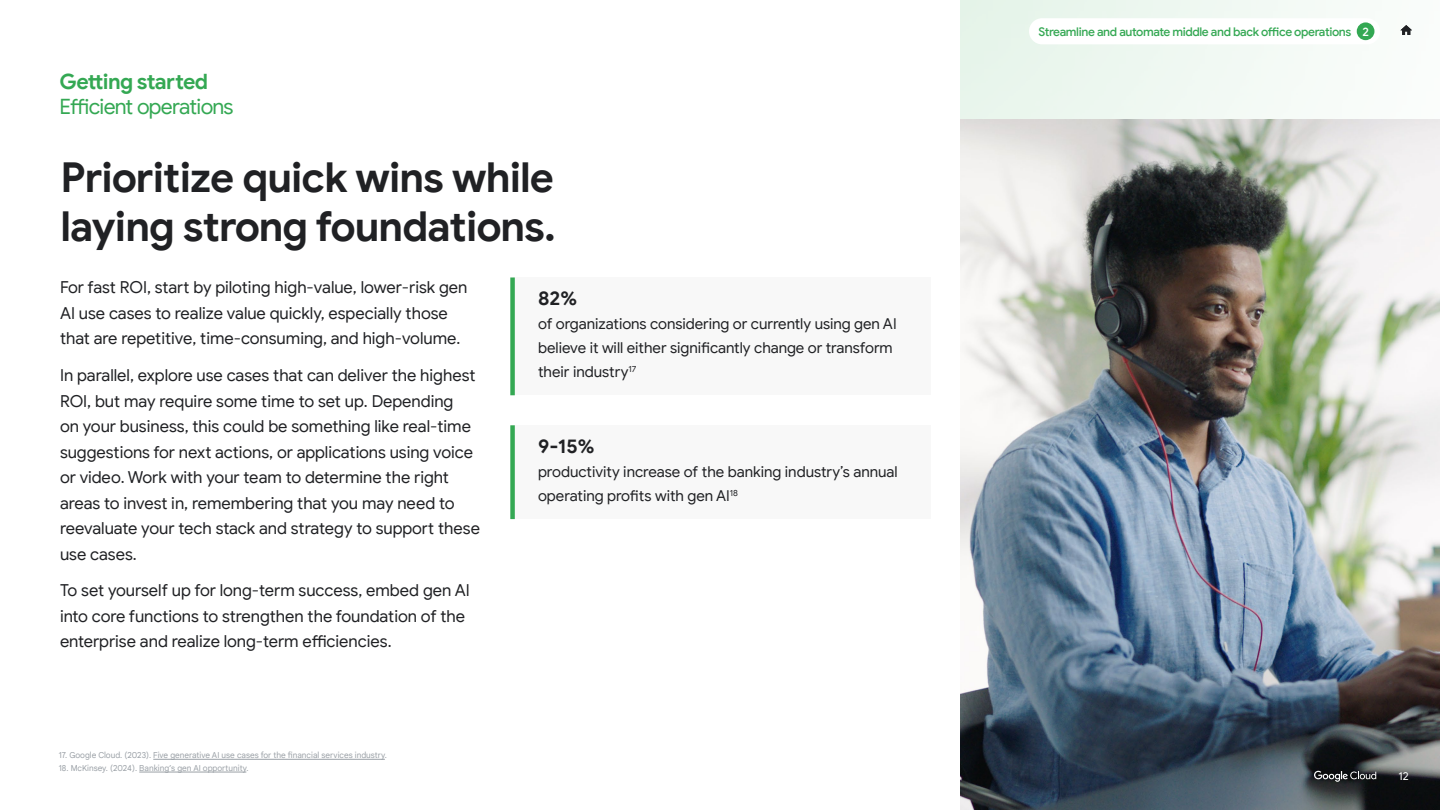
<style>
.page{position:relative;width:1440px;height:810px;background:#fff}
.page>*{position:absolute;margin:0;border:0;box-sizing:border-box;transform-origin:0 0}
.t1{font:700 41.25px/48.8px "Google Sans";letter-spacing:-.025em;color:#202124}
.t2{font:21.15px "Google Sans";letter-spacing:-.035em;color:#34a853}
.t3{font:700 21.15px "Google Sans";letter-spacing:-.035em;color:#34a853}
.t4{font:700 19.5px "Google Sans";color:#202124}
.t5{font:16.5px/25.5px "Google Sans";color:#202124}
.t6{font:15px/24px "Google Sans";color:#202124}
.t7{font:500 12px "Google Sans";letter-spacing:-.03em;color:#34a853}
.t8{font:11.25px "Google Sans";color:#fff}
.t9{font:8.25px "Google Sans Text";color:#9aa0a6}
.s1{color:#fff}
</style>
<div class="page">
<svg style="left:1400px;top:25px;width:12px;height:10px"></svg>
<div style="left:513px;top:278px;width:418px;height:117px;background:#f8f8f8"></div>
<div style="left:510px;top:277px;width:5px;height:118px;background:#34a853"></div>
<div style="left:513px;top:425px;width:418px;height:94px;background:#f8f8f8"></div>
<div style="left:510px;top:425px;width:5px;height:94px;background:#34a853"></div>
<hr style="left:153px;top:759px;width:232px;height:1px;background:#9aa0a6">
<hr style="left:139px;top:772px;width:107px;height:1px;background:#9aa0a6">
<img style="left:960px;top:119px;width:480px;height:691px">
<div style="left:1357px;top:22px;width:17px;height:18px;background:#34a853;border-radius:50%"></div>
<svg style="left:1314px;top:771px;width:62px;height:11px"></svg>
<p class="t3" style="left:60px;top:69px;width:150px">Getting started</p>
<p class="t2" style="left:60px;top:94px;width:175px">Efficient operations</p>
<h1 class="t1" style="left:60px;top:154px;width:497px">Prioritize quick wins while laying strong foundations.</h1>
<p class="t5" style="left:60px;top:275px;width:409px">For fast ROI, start by piloting high-value, lower-risk gen<br>AI use cases to realize value quickly, especially those that are repetitive, time-consuming, and high-volume.</p>
<p class="t5" style="left:60px;top:363px;width:422px">In parallel, explore use cases that can deliver the highest ROI, but may require some time to set up. Depending<br>on your business, this could be something like real-time suggestions for next actions, or applications using voice or video. Work with your team to determine the right areas to invest in, remembering that you may need to reevaluate your tech stack and strategy to support these use cases.</p>
<p class="t5" style="left:60px;top:578px;width:411px">To set yourself up for long-term success, embed gen AI into core functions to strengthen the foundation of the enterprise and realize long-term efficiencies.</p>
<p class="t9" style="left:59px;top:749px;width:330px">17. Google Cloud. (2023). Five generative AI use cases for the financial services industry.</p>
<p class="t9" style="left:59px;top:762px;width:191px">18. McKinsey. (2024). Banking’s gen AI opportunity.</p>
<p class="t4" style="left:538px;top:286px;width:41px">82%</p>
<p class="t6" style="left:538px;top:312px;width:360px">of organizations considering or currently using gen AI believe it will either significantly change or transform their industry<sup>17</sup></p>
<p class="t4" style="left:538px;top:434px;width:58px">9-15%</p>
<p class="t6" style="left:538px;top:460px;width:361px">productivity increase of the banking industry’s annual operating profits with gen AI<sup>18</sup></p>
<p class="t7" style="left:1038px;top:25px;width:332px">Streamline and automate middle and back office operations <span class="s1">2</span></p>
<p class="t8" style="left:1398px;top:769px;width:12px">12</p>
</div>
